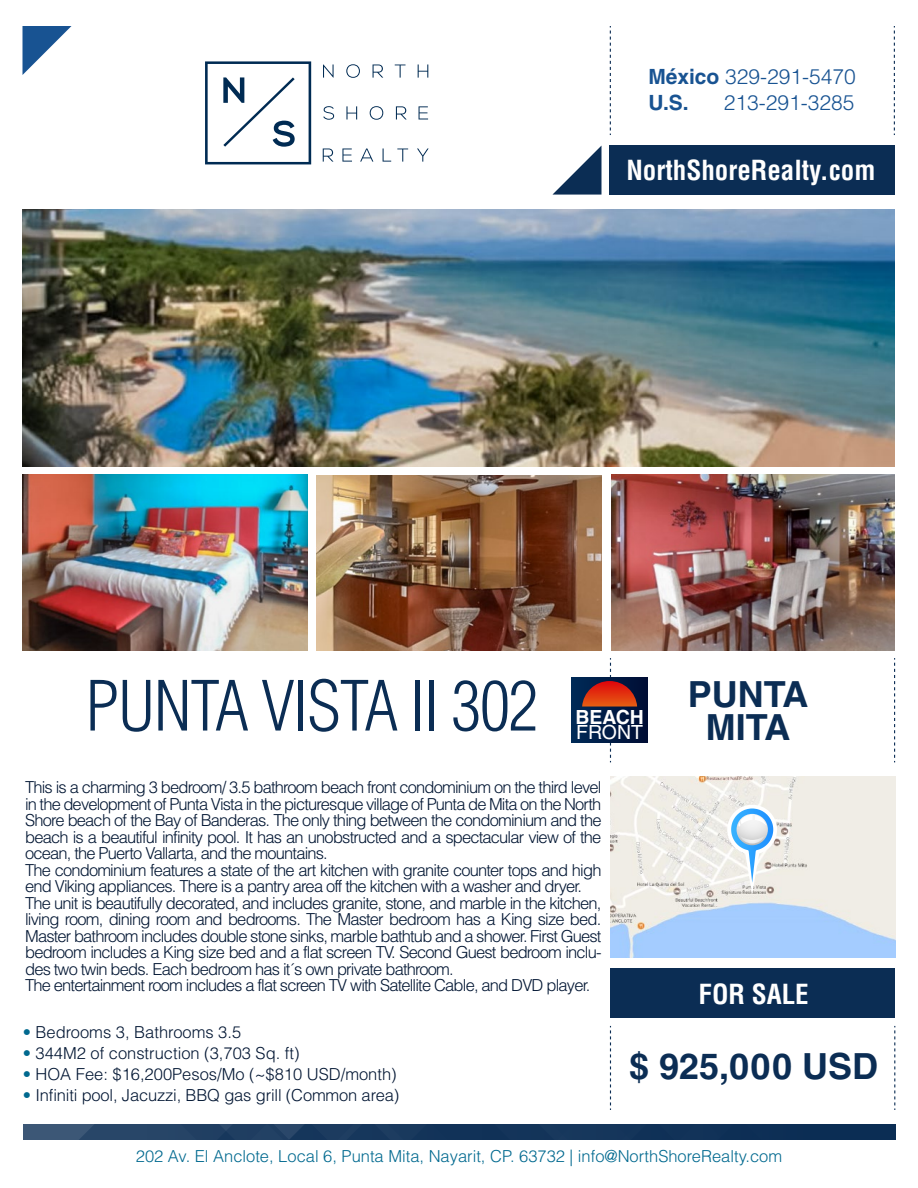
<style>
.page{position:relative;width:918px;height:1188px;background:#fff}
.page>*{position:absolute;margin:0;border:0;box-sizing:border-box;transform-origin:0 0}
.t1{font:300 condensed 67.5px "Helvetica LT Std";letter-spacing:-.02em;color:#0b2d54}
.t2{font:700 36px "Helvetica LT Std";color:#0b2d54}
.t3{font:700 condensed 27px "Helvetica LT Std";color:#fff}
.t4{font:300 21px/25.2px "Helvetica LT Std";color:#185392}
.t5{font:700 19.5px "Helvetica LT Std";color:#fff}
.t6{font:19.5px "Helvetica LT Std";color:#fff}
.t7{font:300 16.5px/16.5px "Helvetica LT Std";letter-spacing:-.05em;color:#011532}
.t8{font:300 16.5px "Helvetica LT Std";color:#011532}
.t9{font:300 16.5px "Helvetica LT Std";color:#00698f}
.t10{font:300 16.5px "Helvetica LT Std";letter-spacing:-.01em;color:#011532}
.s1{font-weight:700}
.s2{color:#00698f}
</style>
<div class="page">
<img style="left:22px;top:26px;width:874px;height:1114px">
<p class="t4" style="left:649px;top:64px;width:209px"><span class="s1">México</span> 329-291-5470<br><span class="s1">U.S.</span></p>
<p class="t4" style="left:724px;top:89px;width:132px">213-291-3285</p>
<h3 class="t3" style="left:626px;top:153px;width:250px">NorthShoreRealty.com</h3>
<h1 class="t1" style="left:85px;top:664px;width:455px">PUNTA VISTA II 302</h1>
<p class="t5" style="left:575px;top:705px;width:70px">BEACH</p>
<p class="t6" style="left:576px;top:721px;width:68px">FRONT</p>
<h2 class="t2" style="left:688px;top:673px;width:122px">PUNTA</h2>
<h2 class="t2" style="left:706px;top:706px;width:86px">MITA</h2>
<p class="t7" style="left:25px;top:779px;width:578px">This is a charming 3 bedroom/ 3.5 bathroom beach front condominium on the third level in the development of Punta Vista in the picturesque village of Punta de Mita on the North Shore beach of the Bay of Banderas. The only thing between the condominium and the beach is a beautiful infinity pool. It has an unobstructed and a spectacular view of the ocean, the Puerto Vallarta, and the mountains.<br>The condominium features a state of the art kitchen with granite counter tops and high end Viking appliances. There is a pantry area off the kitchen with a washer and dryer.<br>The unit is beautifully decorated, and includes granite, stone, and marble in the kitchen, living room, dining room and bedrooms. The Master bedroom has a King size bed.<br>Master bathroom includes double stone sinks, marble bathtub and a shower. First Guest bedroom includes a King size bed and a flat screen TV. Second Guest bedroom inclu&shy;des two twin beds. Each bedroom has it´s own private bathroom.<br>The entertainment room includes a flat screen TV with Satellite Cable, and DVD player.</p>
<p class="t8" style="left:23px;top:1022px;width:220px"><span class="s2">•</span> Bedrooms 3, Bathrooms 3.5</p>
<p class="t8" style="left:23px;top:1043px;width:278px"><span class="s2">•</span> 344M2 of construction (3,703 Sq. ft)</p>
<p class="t8" style="left:23px;top:1064px;width:376px"><span class="s2">•</span> HOA Fee: $16,200Pesos/Mo (~$810 USD/month)</p>
<p class="t10" style="left:23px;top:1085px;width:378px"><span class="s2">•</span> Infiniti pool, Jacuzzi, BBQ gas grill (Common area)</p>
<h3 class="t3" style="left:699px;top:977px;width:112px">FOR SALE</h3>
<h2 class="t2" style="left:629px;top:1045px;width:251px">$ 925,000 USD</h2>
<p class="t9" style="left:136px;top:1146px;width:648px">202 Av. El Anclote, Local 6, Punta Mita, Nayarit, CP. 63732 | info@NorthShoreRealty.com</p>
</div>
